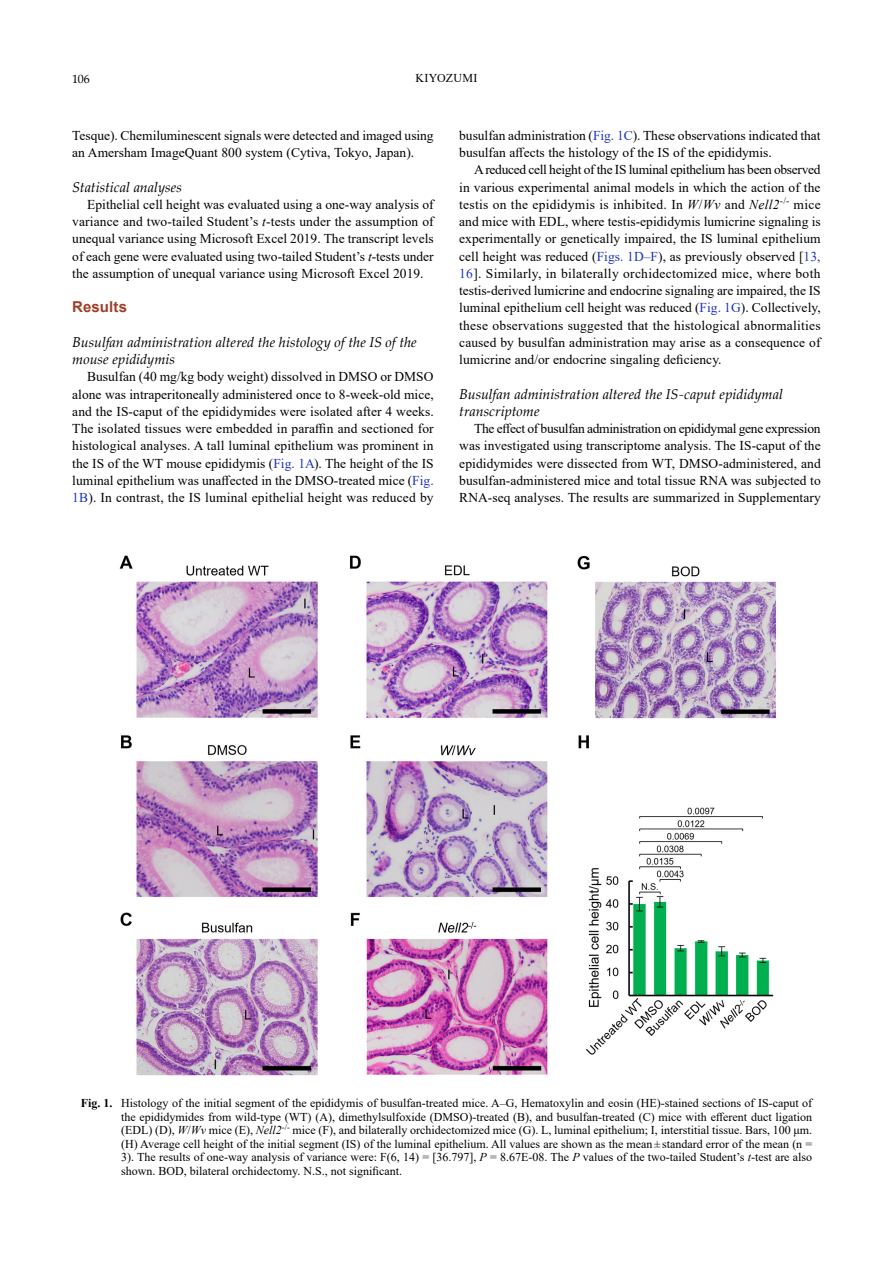
<style>
.page{position:relative;width:893px;height:1263px;background:#fff}
.page>*{position:absolute;margin:0;border:0;box-sizing:border-box;transform-origin:0 0}
.t1{font:700 15px "Arial";letter-spacing:.005em;color:#a03e29}
.t2{font:italic 14.25px/17.2px "Palatino Linotype";color:#000}
.t3{font:13.5px/17.2px "Times New Roman";color:#000;text-align:justify}
.t4{font:12px/13.5px "Times New Roman";color:#000;text-align:justify}
.t5{font:12px "Times New Roman";letter-spacing:.03em;color:#000}
.t6{font:12px "Palatino Linotype";color:#000}
.s1{font-style:italic}
.s2{color:#1c32c0}
.s3{font-weight:700}
</style>
<div class="page">
<img style="left:119px;top:555px;width:657px;height:521px">
<p class="t6" style="left:72px;top:70px;width:19px">106</p>
<p class="t5" style="left:415px;top:70px;width:64px">KIYOZUMI</p>
<p class="t3" style="left:72px;top:126px;width:363px">Tesque). Chemiluminescent signals were detected and imaged using an Amersham ImageQuant 800 system (Cytiva, Tokyo, Japan).</p>
<p class="t2" style="left:72px;top:178px;width:111px">Statistical analyses</p>
<p class="t3" style="left:72px;top:195px;width:363px;text-indent:15px">Epithelial cell height was evaluated using a one-way analysis of variance and two-tailed Student’s <span class="s1">t</span>-tests under the assumption of unequal variance using Microsoft Excel 2019. The transcript levels of each gene were evaluated using two-tailed Student’s <span class="s1">t</span>-tests under the assumption of unequal variance using Microsoft Excel 2019.</p>
<p class="t1" style="left:72px;top:296px;width:56px">Results</p>
<p class="t2" style="left:72px;top:333px;width:346px">Busulfan administration altered the histology of the IS of the mouse epididymis</p>
<p class="t3" style="left:72px;top:368px;width:363px;text-indent:15px">Busulfan (40 mg/kg body weight) dissolved in DMSO or DMSO alone was intraperitoneally administered once to 8-week-old mice, and the IS-caput of the epididymides were isolated after 4 weeks.<br>The isolated tissues were embedded in paraffin and sectioned for histological analyses. A tall luminal epithelium was prominent in the IS of the WT mouse epididymis (<span class="s2">Fig. 1A</span>). The height of the IS luminal epithelium was unaffected in the DMSO-treated mice (<span class="s2">Fig.<br>1B</span>). In contrast, the IS luminal epithelial height was reduced by</p>
<p class="t3" style="left:459px;top:126px;width:363px">busulfan administration (<span class="s2">Fig. 1C</span>). These observations indicated that busulfan affects the histology of the IS of the epididymis.</p>
<p class="t3" style="left:459px;top:161px;width:363px;text-indent:15px">A reduced cell height of the IS luminal epithelium has been observed in various experimental animal models in which the action of the testis on the epididymis is inhibited. In <span class="s1">W</span>/<span class="s1">Wv</span> and <span class="s1">Nell2</span><sup>-/-</sup> mice and mice with EDL, where testis-epididymis lumicrine signaling is experimentally or genetically impaired, the IS luminal epithelium cell height was reduced (<span class="s2">Figs. 1D–F</span>), as previously observed [<span class="s2">13, 16</span>]. Similarly, in bilaterally orchidectomized mice, where both testis-derived lumicrine and endocrine signaling are impaired, the IS luminal epithelium cell height was reduced (<span class="s2">Fig. 1G</span>). Collectively, these observations suggested that the histological abnormalities caused by busulfan administration may arise as a consequence of lumicrine and/or endocrine singaling deficiency.</p>
<p class="t2" style="left:459px;top:385px;width:325px">Busulfan administration altered the IS-caput epididymal transcriptome</p>
<p class="t3" style="left:459px;top:419px;width:363px;text-indent:15px">The effect of busulfan administration on epididymal gene expression was investigated using transcriptome analysis. The IS-caput of the epididymides were dissected from WT, DMSO-administered, and busulfan-administered mice and total tissue RNA was subjected to RNA-seq analyses. The results are summarized in Supplementary</p>
<p class="t4" style="left:121px;top:1096px;width:692px;text-indent:-40px"><span class="s3">Fig. 1.</span> Histology of the initial segment of the epididymis of busulfan-treated mice. A–G, Hematoxylin and eosin (HE)-stained sections of IS-caput of the epididymides from wild-type (WT) (A), dimethylsulfoxide (DMSO)-treated (B), and busulfan-treated (C) mice with efferent duct ligation (EDL) (D), <span class="s1">W</span>/<span class="s1">Wv</span> mice (E), <span class="s1">Nell2</span><sup>-/-</sup> mice (F), and bilaterally orchidectomized mice (G). L, luminal epithelium; I, interstitial tissue. Bars, 100 μm. (H) Average cell height of the initial segment (IS) of the luminal epithelium. All values are shown as the mean±standard error of the mean (n = 3). The results of one-way analysis of variance were: F(6, 14) = [36.797], <span class="s1">P</span> = 8.67E-08. The <span class="s1">P</span> values of the two-tailed Student’s <span class="s1">t</span>-test are also shown. BOD, bilateral orchidectomy. N.S., not significant.</p>
</div>
